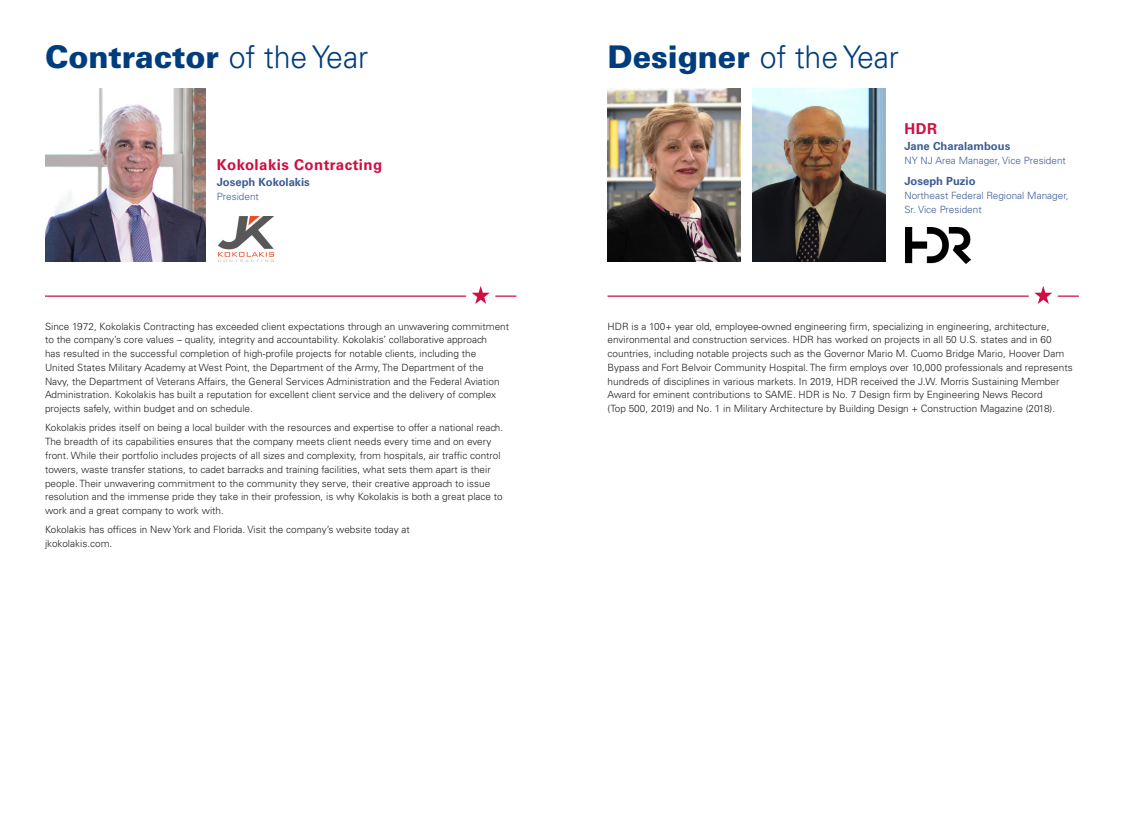
<style>
.page{position:relative;width:1125px;height:833px;background:#fff}
.page>*{position:absolute;margin:0;border:0;box-sizing:border-box;transform-origin:0 0}
.Title_-_of_the_Year{font:900 31.25px "Univers LT Std";letter-spacing:-.005em;color:#013d7d}
.Title_-_of_the_Year-2{font:300 31.25px "Univers LT Std";letter-spacing:-.005em;color:#013d7d}
.Subtitle-_blue{font:700 15px "Univers LT Std";letter-spacing:.03em;color:#d10e40}
.Subtitle-_blue-2{font:700 11.25px "Univers LT Std";color:#3d5c95}
.Body_Text{font:300 10px/13.8px "Univers LT Std";color:#231f20}
.Subtitle-_blue-3{font:300 10px/13.8px "Univers LT Std";color:#3d5c95}
.s1{font-weight:300}
.s2{font-weight:900}
</style>
<div class="page">
<img style="left:45px;top:88px;width:160px;height:174px">
<img style="left:608px;top:88px;width:133px;height:174px">
<img style="left:752px;top:88px;width:134px;height:174px">
<hr style="left:45px;top:295px;width:421px;height:2px;background:#d10e40">
<svg style="left:472px;top:286px;width:18px;height:18px"></svg>
<hr style="left:495px;top:295px;width:21px;height:2px;background:#d10e40">
<hr style="left:608px;top:295px;width:421px;height:2px;background:#d10e40">
<svg style="left:1034px;top:286px;width:18px;height:18px"></svg>
<hr style="left:1058px;top:295px;width:21px;height:2px;background:#d10e40">
<img style="left:219px;top:216px;width:54px;height:46px">
<img style="left:906px;top:227px;width:64px;height:36px">
<p class="Title_-_of_the_Year" style="left:45px;top:37px;width:325px">Contractor <span class="s1">of the Year</span></p>
<p class="Title_-_of_the_Year-2" style="left:608px;top:38px;width:293px"><span class="s2">Designer</span> of the Year</p>
<p class="Subtitle-_blue" style="left:217px;top:156px;width:167px">Kokolakis Contracting</p>
<p class="Subtitle-_blue-2" style="left:217px;top:175px;width:95px">Joseph Kokolakis</p>
<p class="Subtitle-_blue-3" style="left:217px;top:189px;width:44px">President</p>
<p class="Body_Text" style="left:45px;top:319px;width:466px">Since 1972, Kokolakis Contracting has exceeded client expectations through an unwavering commitment to the company’s core values – quality, integrity and accountability. Kokolakis’ collaborative approach<br>has resulted in the successful completion of high-profile projects for notable clients, including the<br>United States Military Academy at West Point, the Department of the Army, The Department of the Navy, the Department of Veterans Affairs, the General Services Administration and the Federal Aviation Administration. Kokolakis has built a reputation for excellent client service and the delivery of complex projects safely, within budget and on schedule.</p>
<p class="Body_Text" style="left:45px;top:421px;width:460px">Kokolakis prides itself on being a local builder with the resources and expertise to offer a national reach.<br>The breadth of its capabilities ensures that the company meets client needs every time and on every front. While their portfolio includes projects of all sizes and complexity, from hospitals, air traffic control towers, waste transfer stations, to cadet barracks and training facilities, what sets them apart is their people. Their unwavering commitment to the community they serve, their creative approach to issue resolution and the immense pride they take in their profession, is why Kokolakis is both a great place to work and a great company to work with.</p>
<p class="Body_Text" style="left:45px;top:523px;width:366px">Kokolakis has offices in New York and Florida. Visit the company’s website today at jkokolakis.com.</p>
<p class="Subtitle-_blue" style="left:904px;top:120px;width:34px">HDR</p>
<p class="Subtitle-_blue-2" style="left:904px;top:139px;width:107px">Jane Charalambous</p>
<p class="Subtitle-_blue-3" style="left:904px;top:153px;width:163px">NY NJ Area Manager, Vice President</p>
<p class="Subtitle-_blue-2" style="left:904px;top:174px;width:73px">Joseph Puzio</p>
<p class="Subtitle-_blue-3" style="left:904px;top:188px;width:166px">Northeast Federal Regional Manager,<br>Sr. Vice President</p>
<p class="Body_Text" style="left:608px;top:319px;width:467px">HDR is a 100+ year old, employee-owned engineering firm, specializing in engineering, architecture, environmental and construction services. HDR has worked on projects in all 50 U.S. states and in 60 countries, including notable projects such as the Governor Mario M. Cuomo Bridge Mario, Hoover Dam Bypass and Fort Belvoir Community Hospital. The firm employs over 10,000 professionals and represents hundreds of disciplines in various markets. In 2019, HDR received the J.W. Morris Sustaining Member Award for eminent contributions to SAME. HDR is No. 7 Design firm by Engineering News Record<br>(Top 500, 2019) and No. 1 in Military Architecture by Building Design + Construction Magazine (2018).</p>
</div>
